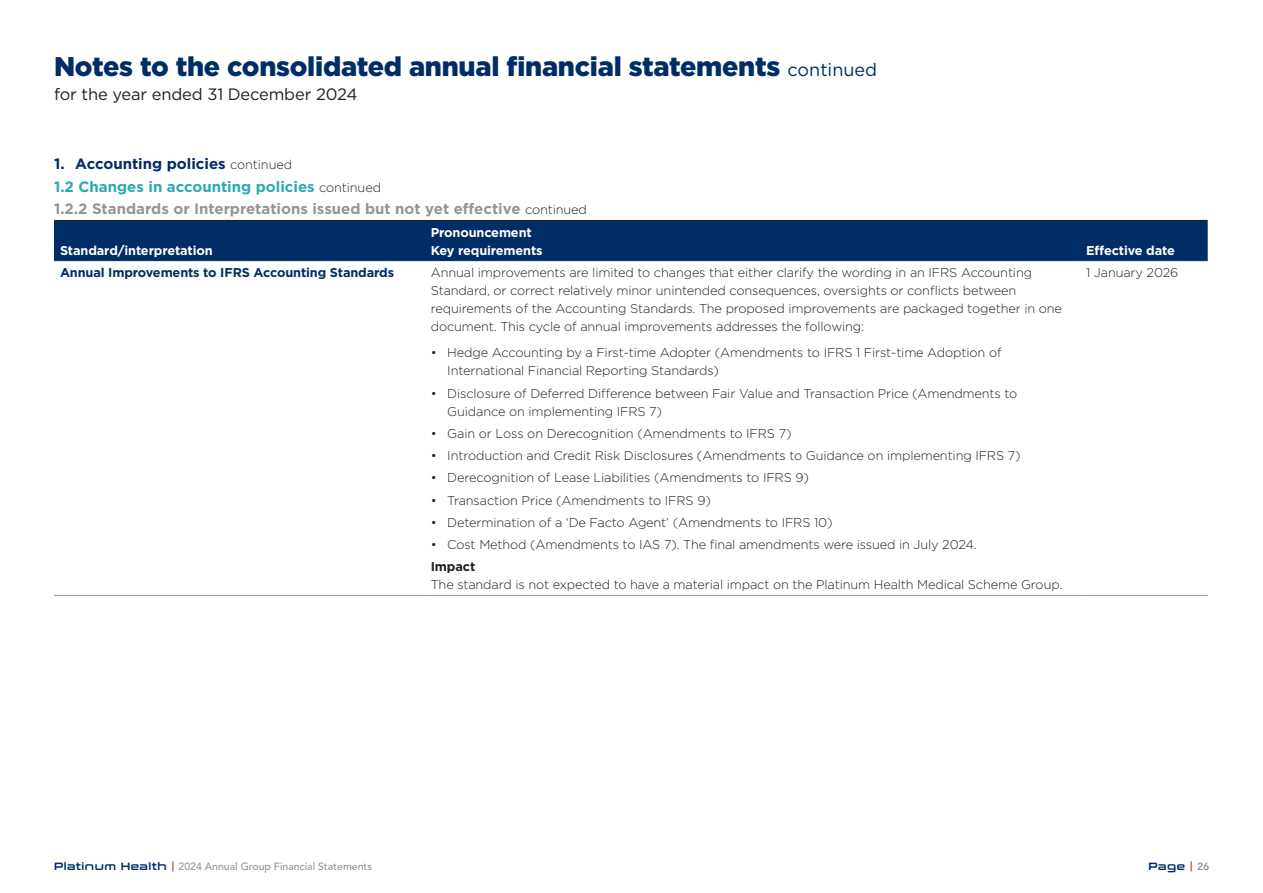
<style>
.page{position:relative;width:1263px;height:893px;background:#fff}
.page>*{position:absolute;margin:0;border:0;box-sizing:border-box;transform-origin:0 0}
.Body_copy{font:900 27px "Gotham";letter-spacing:-.01em;color:#002d66}
.Body_copy-2{font:16.5px "Gotham";letter-spacing:-.01em;color:#231f20}
.Body_copy-3{font:700 15px "Gotham";color:#939598}
.Heading_2{font:700 15px "Gotham";color:#2ea8b2}
.Heading_1{font:700 15px "Gotham";color:#002d66}
.Body_copy-4{font:300 12.75px/18px "Gotham";letter-spacing:-.01em;color:#231f20}
.Body_copy-5{font:700 12.75px/18px "Gotham";letter-spacing:-.01em;color:#fff}
.Body_copy-6{font:700 12.75px "Gotham";letter-spacing:-.01em;color:#002d66}
.Body_copy-7{font:700 12.75px "Gotham";letter-spacing:-.01em;color:#231f20}
.t1{font:500 10.5px "Avenir LT Std";color:#939598}
.t2{font:600 10.5px "Conthrax";color:#002d66}
.s1{font-weight:400;font-size:18px}
.s2{font-weight:300;font-size:12.75px;color:#231f20}
.s3{font-family:"Conthrax";font-weight:600;color:#002d66}
.s4{font-family:"Conthrax";font-weight:600;color:#bc2e1d}
.s5{color:#bc2e1d}
.s6{font-family:"Avenir LT Std";font-weight:800;color:#939598}
</style>
<div class="page">
<div style="left:54px;top:221px;width:1154px;height:39px;background:#002d66"></div>
<hr style="left:54px;top:220px;width:371px;height:1px;background:#231f20">
<hr style="left:425px;top:220px;width:655px;height:1px;background:#231f20">
<hr style="left:1080px;top:220px;width:128px;height:1px;background:#231f20">
<hr style="left:54px;top:260px;width:371px;height:1px;background:#002d66">
<hr style="left:425px;top:260px;width:655px;height:1px;background:#002d66">
<hr style="left:1080px;top:260px;width:128px;height:1px;background:#002d66">
<hr style="left:54px;top:595px;width:371px;height:1px;background:#939598">
<hr style="left:425px;top:595px;width:655px;height:1px;background:#939598">
<hr style="left:1080px;top:595px;width:128px;height:1px;background:#939598">
<p class="Body_copy" style="left:54px;top:48px;width:825px">Notes to the consolidated annual financial statements <span class="s1">continued</span></p>
<p class="Body_copy-2" style="left:54px;top:84px;width:305px">for the year ended 31 December 2024</p>
<p class="Heading_1" style="left:54px;top:154px;width:240px">1. Accounting policies <span class="s2">continued</span></p>
<p class="Heading_2" style="left:54px;top:176px;width:329px">1.2 Changes in accounting policies <span class="s2">continued</span></p>
<p class="Body_copy-3" style="left:54px;top:199px;width:534px">1.2.2 Standards or Interpretations issued but not yet effective <span class="s2">continued</span></p>
<p class="Body_copy-5" style="left:60px;top:241px;width:154px">Standard/interpretation</p>
<p class="Body_copy-5" style="left:431px;top:223px;width:113px">Pronouncement<br>Key requirements</p>
<p class="Body_copy-6" style="left:60px;top:264px;width:336px">Annual Improvements to IFRS Accounting Standards</p>
<p class="Body_copy-4" style="left:431px;top:263px;width:633px">Annual improvements are limited to changes that either clarify the wording in an IFRS Accounting Standard, or correct relatively minor unintended consequences, oversights or conflicts between requirements of the Accounting Standards. The proposed improvements are packaged together in one document. This cycle of annual improvements addresses the following:</p>
<p class="Body_copy-4" style="left:447px;top:343px;width:556px;text-indent:-16px">• Hedge Accounting by a First-time Adopter (Amendments to IFRS 1 First-time Adoption of<br>International Financial Reporting Standards)</p>
<p class="Body_copy-4" style="left:447px;top:384px;width:572px;text-indent:-16px">• Disclosure of Deferred Difference between Fair Value and Transaction Price (Amendments to<br>Guidance on implementing IFRS 7)</p>
<p class="Body_copy-4" style="left:431px;top:424px;width:362px">• Gain or Loss on Derecognition (Amendments to IFRS 7)</p>
<p class="Body_copy-4" style="left:431px;top:446px;width:591px">• Introduction and Credit Risk Disclosures (Amendments to Guidance on implementing IFRS 7)</p>
<p class="Body_copy-4" style="left:431px;top:468px;width:380px">• Derecognition of Lease Liabilities (Amendments to IFRS 9)</p>
<p class="Body_copy-4" style="left:431px;top:491px;width:282px">• Transaction Price (Amendments to IFRS 9)</p>
<p class="Body_copy-4" style="left:431px;top:513px;width:403px">• Determination of a ‘De Facto Agent’ (Amendments to IFRS 10)</p>
<p class="Body_copy-4" style="left:431px;top:535px;width:547px">• Cost Method (Amendments to IAS 7). The final amendments were issued in July 2024.</p>
<p class="Body_copy-7" style="left:431px;top:558px;width:46px">Impact</p>
<p class="Body_copy-4" style="left:431px;top:575px;width:633px">The standard is not expected to have a material impact on the Platinum Health Medical Scheme Group.</p>
<p class="Body_copy-5" style="left:1086px;top:241px;width:90px">Effective date</p>
<p class="Body_copy-4" style="left:1086px;top:263px;width:94px">1 January 2026</p>
<p class="t1" style="left:54px;top:860px;width:320px"><span class="s3">Platinum Health</span> <span class="s4">|</span> 2024 Annual Group Financial Statements</p>
<p class="t2" style="left:1148px;top:858px;width:62px">Page <span class="s5">|</span> <span class="s6">26</span></p>
</div>
